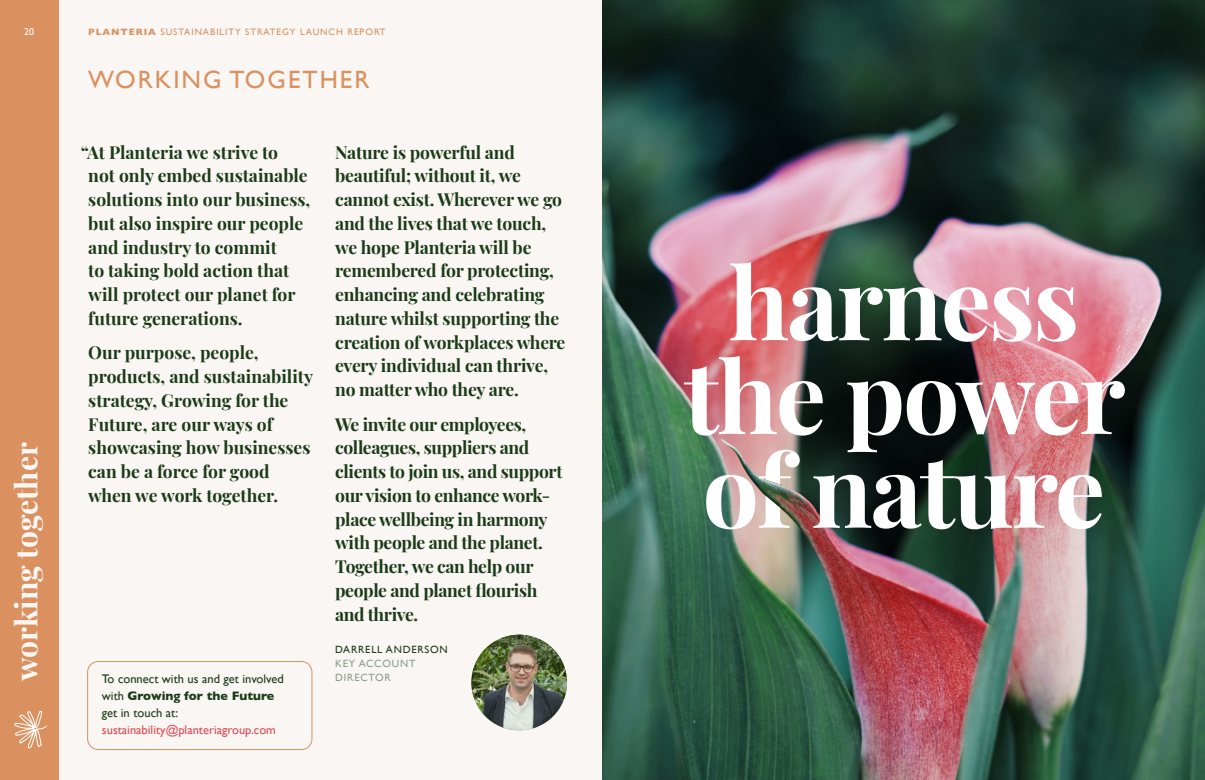
<style>
.page{position:relative;width:1205px;height:780px;background:#fff}
.page>*{position:absolute;margin:0;border:0;box-sizing:border-box;transform-origin:0 0}
.t1{font:100px/93.8px "Playfair Display";letter-spacing:-.02em;color:#fff;text-align:center}
.t2{font:30px "Playfair Display";letter-spacing:-.005em;color:#f9f6f4}
.t3{font:25px "Gill Sans";letter-spacing:.08em;color:#da915f}
.t4{font:17.5px/23.8px "Playfair Display";letter-spacing:-.01em;color:#1b3b17}
.t5{font:12.5px/16.9px "Gill Sans";color:#1b3b17}
.t6{font:12.5px "Gill Sans";color:#e14851}
.t7{font:10.5px/14.1px "Gill Sans";letter-spacing:.075em;color:#8d9d8b}
.t8{font:10.5px "Gill Sans";letter-spacing:.075em;color:#1b3b17}
.t9{font:10px "Gill Sans";color:#fff}
.t10{font:9.38px "Gill Sans";letter-spacing:.1em;color:#da915f}
.s1{font-weight:700}
</style>
<div class="page">
<div style="left:55px;top:0;width:1150px;height:780px;background:#f9f6f4"></div>
<div style="left:0;top:0;width:58px;height:780px;background:#da915f"></div>
<svg style="left:14px;top:711px;width:33px;height:37px"></svg>
<div style="left:87px;top:661px;width:225px;height:88px;border:1px solid #da915f;border-radius:11px"></div>
<img style="left:602px;top:0;width:603px;height:780px">
<img style="left:764px;top:479px;width:19px;height:31px">
<img style="left:471px;top:634px;width:96px;height:96px">
<p class="t9" style="left:24px;top:26px;width:11px">20</p>
<h2 class="t2" style="left:3px;top:680px;width:240px;rotate:-90deg">working together</h2>
<p class="t10" style="left:88px;top:26px;width:299px"><span class="s1">PLANTERIA</span> SUSTAINABILITY STRATEGY LAUNCH REPORT</p>
<h3 class="t3" style="left:88px;top:65px;width:283px">WORKING TOGETHER</h3>
<p class="t4" style="left:88px;top:139px;width:223px;text-indent:-8px">“At Planteria we strive to<br>not only embed sustainable solutions into our business, but also inspire our people and industry to commit<br>to taking bold action that will protect our planet for future generations.</p>
<p class="t4" style="left:88px;top:339px;width:226px">Our purpose, people, products, and sustainability strategy, Growing for the<br>Future, are our ways of showcasing how businesses can be a force for good when we work together.</p>
<p class="t5" style="left:102px;top:670px;width:183px">To connect with us and get involved with <span class="s1">Growing for the Future </span>get in touch at:</p>
<p class="t6" style="left:102px;top:722px;width:175px">sustainability@planteriagroup.com</p>
<p class="t4" style="left:335px;top:139px;width:232px">Nature is powerful and beautiful; without it, we cannot exist. Wherever we go and the lives that we touch, we hope Planteria will be remembered for protecting, enhancing and celebrating nature whilst supporting the creation of workplaces where every individual can thrive, no matter who they are.</p>
<p class="t4" style="left:335px;top:410px;width:229px">We invite our employees, colleagues, suppliers and clients to join us, and support our vision to enhance work&shy;place wellbeing in harmony with people and the planet.<br>Together, we can help our people and planet flourish and thrive.</p>
<p class="t8" style="left:335px;top:643px;width:114px">DARRELL ANDERSON</p>
<p class="t7" style="left:335px;top:656px;width:82px">KEY ACCOUNT<br>DIRECTOR</p>
<h1 class="t1" style="left:684px;top:247px;width:443px">harness the power of nature</h1>
</div>
